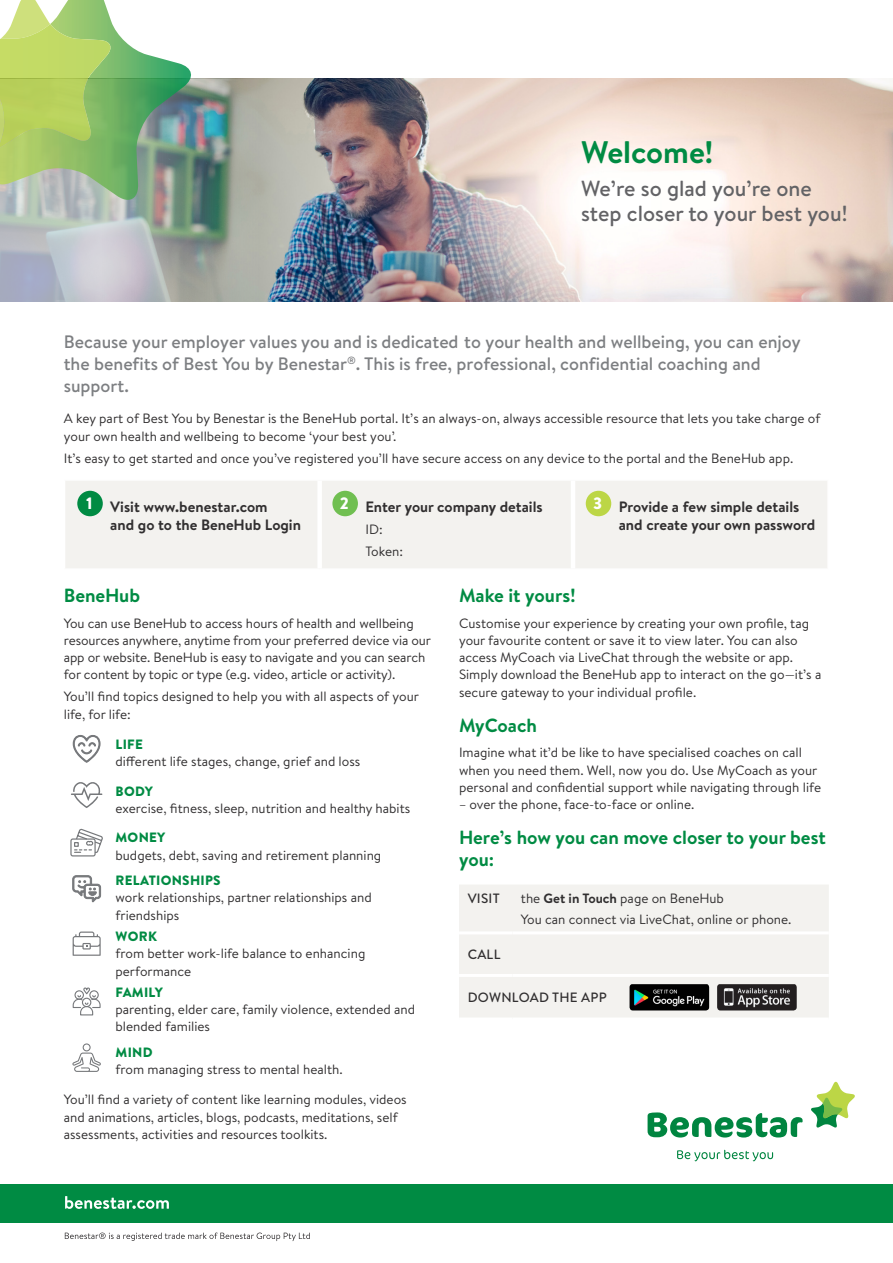
<style>
.page{position:relative;width:893px;height:1263px;background:#fff}
.page>*{position:absolute;margin:0;border:0;box-sizing:border-box;transform-origin:0 0}
.t1{font:700 31.2px "Brandon Text";color:#008b43}
.t2{font:500 21.9px/25px "Brandon Text";color:#636366}
.Heading_2_Green{font:700 19.05px/21.8px "Brandon Text";color:#008b43}
.Body_copy{font:500 18px/22px "Brandon Text";color:#7d7f82}
.t3{font:900 16.5px "Brandon Text";color:#fff}
.Body_copy-2{font:700 15px/18px "Brandon Text";color:#312f30}
.Body_copy-3{font:13.5px/17.2px "Brandon Text";color:#312f30}
.Icon_tag{font:900 13.5px "Brandon Text";letter-spacing:.02em;color:#008b43}
.Body_copy-4{font:500 13.5px "Brandon Text";letter-spacing:.02em;color:#312f30}
.s1{font-weight:700}
</style>
<div class="page">
<svg style="left:648px;top:1112px;width:155px;height:25px"></svg>
<svg style="left:677px;top:1150px;width:96px;height:11px"></svg>
<svg style="left:811px;top:1082px;width:44px;height:46px"></svg>
<div style="left:0;top:1184px;width:893px;height:39px;background:#008b43"></div>
<svg style="left:65px;top:1196px;width:104px;height:13px"></svg>
<svg style="left:65px;top:1232px;width:245px;height:9px"></svg>
<img style="left:261px;top:79px;width:632px;height:223px">
<svg style="left:0;top:79px;width:261px;height:223px;background:#a3acaa"></svg>
<svg style="left:0;top:0;width:195px;height:200px;background:#a4c586"></svg>
<svg style="left:73px;top:735px;width:27px;height:28px"></svg>
<svg style="left:71px;top:782px;width:31px;height:26px"></svg>
<svg style="left:70px;top:828px;width:33px;height:29px"></svg>
<svg style="left:73px;top:875px;width:28px;height:27px"></svg>
<svg style="left:73px;top:931px;width:28px;height:25px"></svg>
<svg style="left:72px;top:987px;width:29px;height:29px"></svg>
<svg style="left:72px;top:1043px;width:29px;height:29px"></svg>
<div style="left:459px;top:885px;width:370px;height:132px;background:#f3f2ef"></div>
<hr style="left:459px;top:931px;width:53px;height:3px;background:#fff">
<hr style="left:512px;top:931px;width:317px;height:3px;background:#fff">
<hr style="left:459px;top:974px;width:53px;height:3px;background:#fff">
<hr style="left:512px;top:974px;width:317px;height:3px;background:#fff">
<img style="left:629px;top:984px;width:80px;height:26px">
<img style="left:717px;top:984px;width:80px;height:26px">
<div style="left:65px;top:481px;width:762px;height:87px;background:#f3f2ef"></div>
<div style="left:317px;top:481px;width:5px;height:87px;background:#fff"></div>
<hr style="left:571px;top:481px;width:4px;height:87px;background:#fff">
<div style="left:77px;top:491px;width:26px;height:25px;background:#008b43;border-radius:50%"></div>
<div style="left:332px;top:491px;width:26px;height:25px;background:#70bf51;border-radius:50%"></div>
<div style="left:586px;top:491px;width:25px;height:25px;background:#bcd646;border-radius:50%"></div>
<p class="t1" style="left:581px;top:131px;width:134px">Welcome!</p>
<p class="t2" style="left:581px;top:176px;width:268px">We’re so glad you’re one step closer to your best you!</p>
<p class="Body_copy" style="left:64px;top:331px;width:739px">Because your employer values you and is dedicated to your health and wellbeing, you can enjoy the benefits of Best You by Benestar<sup>®</sup>. This is free, professional, confidential coaching and support.</p>
<p class="Body_copy-3" style="left:64px;top:410px;width:758px">A key part of Best You by Benestar is the BeneHub portal. It’s an always-on, always accessible resource that lets you take charge of your own health and wellbeing to become ‘your best you’.</p>
<p class="Body_copy-3" style="left:64px;top:449px;width:731px">It’s easy to get started and once you’ve registered you’ll have secure access on any device to the portal and the BeneHub app.</p>
<p class="t3" style="left:86px;top:492px;width:8px">1</p>
<p class="Body_copy-2" style="left:110px;top:497px;width:192px">Visit www.benestar.com<br>and go to the BeneHub Login</p>
<p class="t3" style="left:340px;top:492px;width:11px">2</p>
<p class="Body_copy-2" style="left:365px;top:497px;width:179px">Enter your company details</p>
<p class="t3" style="left:593px;top:492px;width:11px">3</p>
<p class="Body_copy-2" style="left:619px;top:497px;width:198px">Provide a few simple details and create your own password</p>
<p class="Body_copy-3" style="left:365px;top:520px;width:19px">ID:</p>
<p class="Body_copy-3" style="left:365px;top:542px;width:39px">Token:</p>
<p class="Heading_2_Green" style="left:64px;top:584px;width:78px">BeneHub</p>
<p class="Body_copy-3" style="left:64px;top:614px;width:369px">You can use BeneHub to access hours of health and wellbeing resources anywhere, anytime from your preferred device via our app or website. BeneHub is easy to navigate and you can search for content by topic or type (e.g. video, article or activity).</p>
<p class="Body_copy-3" style="left:64px;top:687px;width:357px">You’ll find topics designed to help you with all aspects of your life, for life:</p>
<p class="Icon_tag" style="left:116px;top:734px;width:29px">LIFE</p>
<p class="Body_copy-3" style="left:115px;top:752px;width:246px">different life stages, change, grief and loss</p>
<p class="Icon_tag" style="left:116px;top:781px;width:39px">BODY</p>
<p class="Body_copy-3" style="left:115px;top:799px;width:296px">exercise, fitness, sleep, nutrition and healthy habits</p>
<p class="Icon_tag" style="left:116px;top:828px;width:51px">MONEY</p>
<p class="Body_copy-3" style="left:115px;top:846px;width:267px">budgets, debt, saving and retirement planning</p>
<p class="Icon_tag" style="left:116px;top:871px;width:107px">RELATIONSHIPS</p>
<p class="Body_copy-3" style="left:115px;top:888px;width:258px">work relationships, partner relationships and friendships</p>
<p class="Icon_tag" style="left:116px;top:927px;width:43px">WORK</p>
<p class="Body_copy-3" style="left:115px;top:944px;width:251px">from better work-life balance to enhancing performance</p>
<p class="Icon_tag" style="left:116px;top:983px;width:49px">FAMILY</p>
<p class="Body_copy-3" style="left:115px;top:1000px;width:301px">parenting, elder care, family violence, extended and blended families</p>
<p class="Icon_tag" style="left:116px;top:1043px;width:39px">MIND</p>
<p class="Body_copy-3" style="left:115px;top:1060px;width:229px">from managing stress to mental health.</p>
<p class="Body_copy-3" style="left:64px;top:1091px;width:344px">You’ll find a variety of content like learning modules, videos and animations, articles, blogs, podcasts, meditations, self assessments, activities and resources toolkits.</p>
<p class="Heading_2_Green" style="left:459px;top:584px;width:118px">Make it yours!</p>
<p class="Body_copy-3" style="left:459px;top:614px;width:364px">Customise your experience by creating your own profile, tag your favourite content or save it to view later. You can also access MyCoach via LiveChat through the website or app.<br>Simply download the BeneHub app to interact on the go—it’s a secure gateway to your individual profile.</p>
<p class="Heading_2_Green" style="left:459px;top:714px;width:79px">MyCoach</p>
<p class="Body_copy-3" style="left:459px;top:743px;width:363px">Imagine what it’d be like to have specialised coaches on call when you need them. Well, now you do. Use MyCoach as your personal and confidential support while navigating through life</p>
<p class="Body_copy-3" style="left:459px;top:795px;width:237px">– over the phone, face-to-face or online.</p>
<p class="Heading_2_Green" style="left:459px;top:826px;width:368px">Here’s how you can move closer to your best you:</p>
<p class="Body_copy-4" style="left:468px;top:888px;width:34px">VISIT</p>
<p class="Body_copy-3" style="left:521px;top:889px;width:204px">the <span class="s1">Get in Touch</span> page on BeneHub</p>
<p class="Body_copy-3" style="left:521px;top:911px;width:272px">You can connect via LiveChat, online or phone.</p>
<p class="Body_copy-4" style="left:468px;top:945px;width:34px">CALL</p>
<p class="Body_copy-4" style="left:468px;top:988px;width:141px">DOWNLOAD THE APP</p>
</div>
